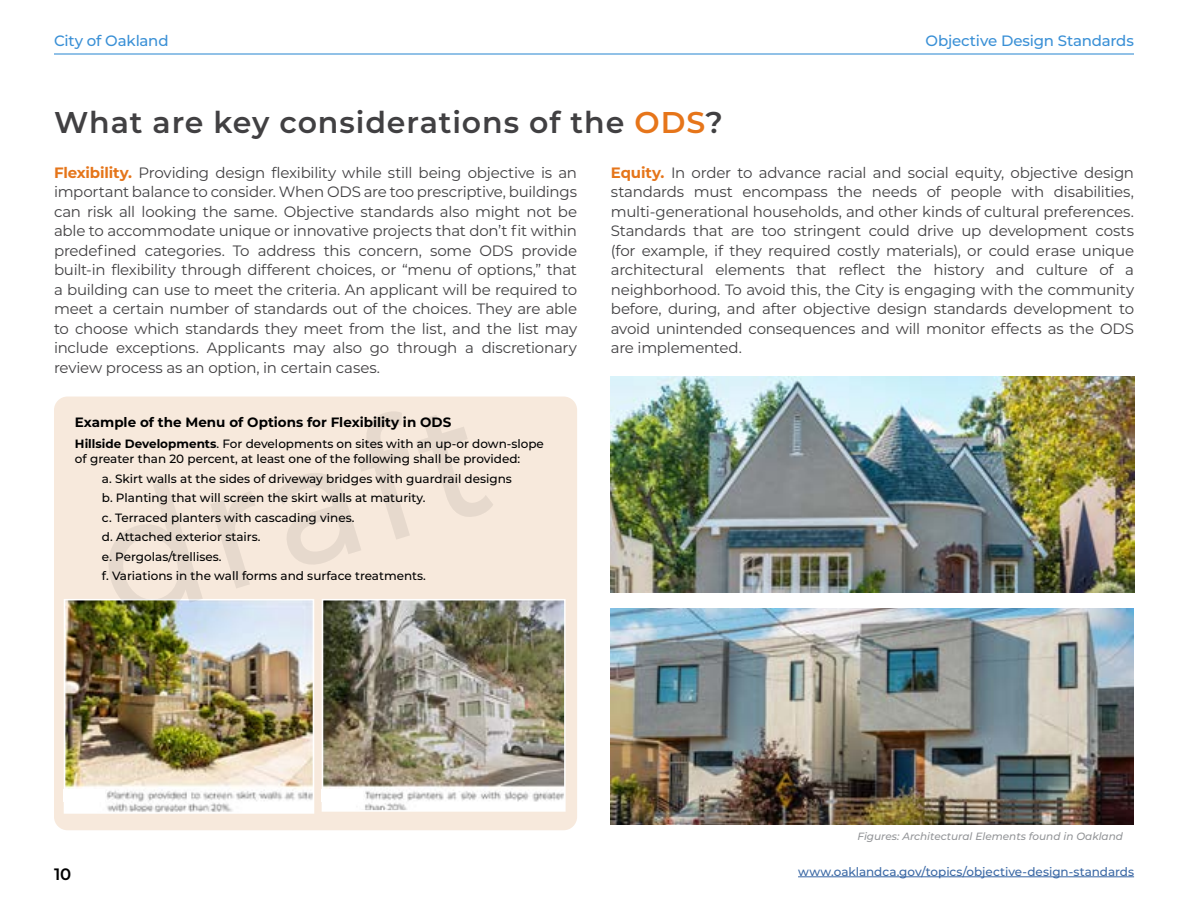
<style>
.page{position:relative;width:1188px;height:918px;background:#fff}
.page>*{position:absolute;margin:0;border:0;box-sizing:border-box;transform-origin:0 0}
.t1{font:500 166.8px "Montserrat";color:#000;scale:.9 1}
.t2{font:600 30px "Montserrat";letter-spacing:.03em;color:#414042}
.t3{font:600 16.5px "Montserrat";color:#000}
.t4{font:15px/19.5px "Montserrat";letter-spacing:-.015em;color:#414042;text-align:justify}
.t5{font:500 15px "Montserrat";letter-spacing:-.015em;color:#3a90d6}
.t6{font:700 13.5px "Montserrat";color:#000}
.t7{font:500 12px/19.5px "Montserrat";color:#000}
.t8{font:500 12px "Montserrat";letter-spacing:-.005em;color:#3a68a5}
.t9{font:italic 500 10.5px "Montserrat";color:#939598}
.s1{color:#e6751a}
.s2{font-weight:700;color:#e5751a}
.s3{font-weight:700}
</style>
<div class="page">
<div style="left:54px;top:397px;width:523px;height:433px;background:#f7e9dc;border-radius:14px"></div>
<hr style="left:54px;top:54px;width:1080px;height:1px;background:#2484d1">
<hr style="left:798px;top:877px;width:336px;height:1px;background:#3a68a5">
<img style="left:67px;top:602px;width:244px;height:209px">
<div style="left:64px;top:599px;width:250px;height:215px;border:2px solid #fff"></div>
<img style="left:325px;top:602px;width:238px;height:207px">
<div style="left:322px;top:599px;width:244px;height:213px;border:2px solid #fff"></div>
<div style="left:64px;top:789px;width:41px;height:13px;background:#fff"></div>
<div style="left:322px;top:789px;width:41px;height:13px;background:#fff"></div>
<img style="left:611px;top:376px;width:523px;height:216px">
<img style="left:611px;top:608px;width:523px;height:216px">
<p class="t5" style="left:54px;top:30px;width:116px">City of Oakland</p>
<p class="t5" style="left:926px;top:30px;width:210px">Objective Design Standards</p>
<h2 class="t2" style="left:54px;top:101px;width:670px">What are key considerations of the <span class="s1">ODS</span>?</h2>
<p class="t4" style="left:54px;top:162px;width:525px"><span class="s2">Flexibility.</span> Providing design flexibility while still being objective is an important balance to consider. When ODS are too prescriptive, buildings can risk all looking the same. Objective standards also might not be able to accommodate unique or innovative projects that don’t fit within predefined categories. To address this concern, some ODS provide built-in flexibility through different choices, or “menu of options,” that a building can use to meet the criteria. An applicant will be required to meet a certain number of standards out of the choices. They are able to choose which standards they meet from the list, and the list may include exceptions. Applicants may also go through a discretionary review process as an option, in certain cases.</p>
<h1 class="t1" style="left:67px;top:457px;width:444px;rotate:-17deg">draft</h1>
<p class="t6" style="left:75px;top:413px;width:378px">Example of the Menu of Options for Flexibility in ODS</p>
<p class="t7" style="left:75px;top:436px;width:470px;line-height:15px"><span class="s3">Hillside Developments</span>. For developments on sites with an up-or down-slope of greater than 20 percent, at least one of the following shall be provided:</p>
<p class="t7" style="left:102px;top:468px;width:411px">a. Skirt walls at the sides of driveway bridges with guardrail designs b. Planting that will screen the skirt walls at maturity.<br>c. Terraced planters with cascading vines.<br>d. Attached exterior stairs.<br>e. Pergolas/trellises.<br>f. Variations in the wall forms and surface treatments.</p>
<p class="t4" style="left:611px;top:162px;width:525px"><span class="s2">Equity.</span> In order to advance racial and social equity, objective design standards must encompass the needs of people with disabilities, multi-generational households, and other kinds of cultural preferences.<br>Standards that are too stringent could drive up development costs (for example, if they required costly materials), or could erase unique architectural elements that reflect the history and culture of a neighborhood. To avoid this, the City is engaging with the community before, during, and after objective design standards development to avoid unintended consequences and will monitor effects as the ODS are implemented.</p>
<p class="t3" style="left:54px;top:863px;width:19px">10</p>
<p class="t9" style="left:857px;top:829px;width:267px">Figures: Architectural Elements found in Oakland</p>
<p class="t8" style="left:798px;top:863px;width:338px">www.oaklandca.gov/topics/objective-design-standards</p>
</div>
